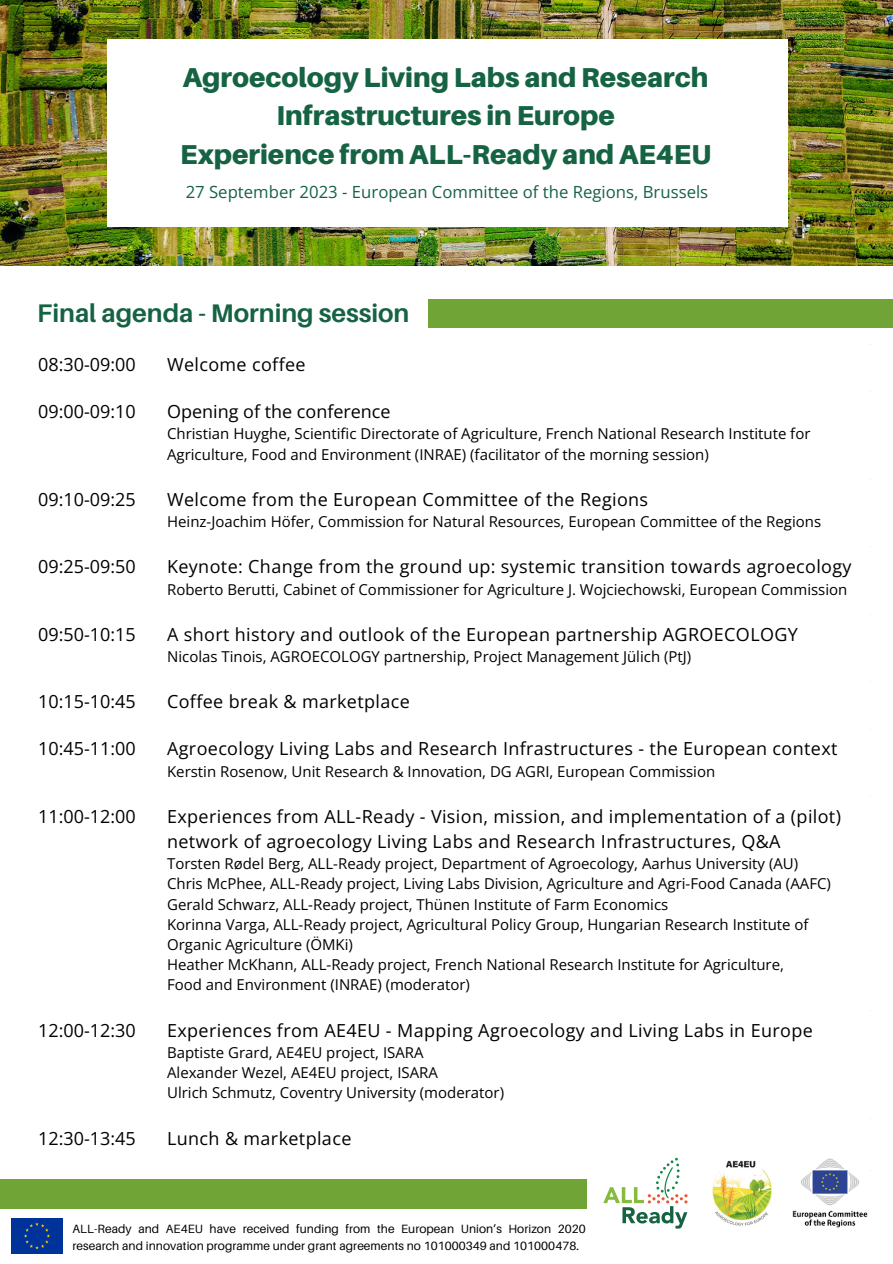
<style>
.page{position:relative;width:893px;height:1264px;background:#fff}
.page>*{position:absolute;margin:0;border:0;box-sizing:border-box;transform-origin:0 0}
.t1{font:900 27.3px/38.2px "Aileron";color:#156343;text-align:center}
.t2{font:700 25.5px "Aileron";color:#156343}
.t3{font:18px/24.8px "Open Sans";letter-spacing:.02em;color:#000}
.t4{font:18px "Open Sans";color:#000}
.t5{font:16.8px "Open Sans";color:#156343}
.t6{font:15px/20.2px "Open Sans";color:#000}
.t7{font:12px/17px "Aileron";letter-spacing:.005em;color:#000}
</style>
<div class="page">
<img style="left:0;top:0;width:892px;height:265px">
<img style="left:108px;top:39px;width:679px;height:187px">
<div style="left:428px;top:299px;width:464px;height:28px;background:#71a437"></div>
<div style="left:0;top:1179px;width:586px;height:29px;background:#71a437"></div>
<img style="left:11px;top:1218px;width:52px;height:35px">
<svg style="left:603px;top:1157px;width:84px;height:71px"></svg>
<img style="left:712px;top:1160px;width:60px;height:66px">
<img style="left:792px;top:1158px;width:79px;height:70px">
<p class="t1" style="left:183px;top:58px;width:527px">Agroecology Living Labs and Research<br>Infrastructures in Europe</p>
<p class="t1" style="left:180px;top:134px;width:532px">Experience from ALL-Ready and AE4EU</p>
<p class="t5" style="left:186px;top:180px;width:524px">27 September 2023 - European Committee of the Regions, Brussels</p>
<p class="t2" style="left:37px;top:297px;width:373px">Final agenda - Morning session</p>
<p class="t3" style="left:38px;top:351px;width:99px">08:30-09:00</p>
<p class="t3" style="left:167px;top:351px;width:140px">Welcome coffee</p>
<p class="t3" style="left:38px;top:398px;width:99px">09:00-09:10</p>
<p class="t4" style="left:167px;top:399px;width:225px">Opening of the conference</p>
<p class="t6" style="left:167px;top:423px;width:644px">Christian Huyghe, Scientific Directorate of Agriculture, French National Research Institute for<br>Agriculture, Food and Environment (INRAE) (facilitator of the morning session)</p>
<p class="t3" style="left:38px;top:486px;width:99px">09:10-09:25</p>
<p class="t3" style="left:167px;top:486px;width:482px">Welcome from the European Committee of the Regions</p>
<p class="t6" style="left:167px;top:511px;width:655px">Heinz-Joachim Höfer, Commission for Natural Resources, European Committee of the Regions</p>
<p class="t3" style="left:38px;top:554px;width:99px">09:25-09:50</p>
<p class="t3" style="left:167px;top:554px;width:686px">Keynote: Change from the ground up: systemic transition towards agroecology</p>
<p class="t6" style="left:167px;top:578px;width:681px">Roberto Berutti, Cabinet of Commissioner for Agriculture J. Wojciechowski, European Commission</p>
<p class="t3" style="left:38px;top:621px;width:99px">09:50-10:15</p>
<p class="t3" style="left:167px;top:621px;width:632px">A short history and outlook of the European partnership AGROECOLOGY</p>
<p class="t6" style="left:167px;top:646px;width:525px">Nicolas Tinois, AGROECOLOGY partnership, Project Management Jülich (PtJ)</p>
<p class="t3" style="left:38px;top:688px;width:99px">10:15-10:45</p>
<p class="t3" style="left:167px;top:688px;width:244px">Coffee break &amp; marketplace</p>
<p class="t3" style="left:38px;top:736px;width:99px">10:45-11:00</p>
<p class="t3" style="left:167px;top:736px;width:672px">Agroecology Living Labs and Research Infrastructures - the European context</p>
<p class="t6" style="left:167px;top:760px;width:549px">Kerstin Rosenow, Unit Research &amp; Innovation, DG AGRI, European Commission</p>
<p class="t3" style="left:38px;top:803px;width:99px">11:00-12:00</p>
<p class="t3" style="left:167px;top:803px;width:675px">Experiences from ALL-Ready - Vision, mission, and implementation of a (pilot) network of agroecology Living Labs and Research Infrastructures, Q&amp;A</p>
<p class="t6" style="left:167px;top:853px;width:632px">Torsten Rødel Berg, ALL-Ready project, Department of Agroecology, Aarhus University (AU)</p>
<p class="t6" style="left:167px;top:873px;width:665px">Chris McPhee, ALL-Ready project, Living Labs Division, Agriculture and Agri-Food Canada (AAFC)</p>
<p class="t6" style="left:167px;top:893px;width:502px">Gerald Schwarz, ALL-Ready project, Thünen Institute of Farm Economics</p>
<p class="t6" style="left:167px;top:913px;width:643px">Korinna Varga, ALL-Ready project, Agricultural Policy Group, Hungarian Research Institute of<br>Organic Agriculture (ÖMKi)</p>
<p class="t6" style="left:167px;top:954px;width:618px">Heather McKhann, ALL-Ready project, French National Research Institute for Agriculture,<br>Food and Environment (INRAE) (moderator)</p>
<p class="t3" style="left:38px;top:1017px;width:99px">12:00-12:30</p>
<p class="t3" style="left:167px;top:1017px;width:647px">Experiences from AE4EU - Mapping Agroecology and Living Labs in Europe</p>
<p class="t6" style="left:167px;top:1041px;width:258px">Baptiste Grard, AE4EU project, ISARA</p>
<p class="t6" style="left:167px;top:1062px;width:272px">Alexander Wezel, AE4EU project, ISARA</p>
<p class="t6" style="left:167px;top:1082px;width:338px">Ulrich Schmutz, Coventry University (moderator)</p>
<p class="t3" style="left:38px;top:1125px;width:99px">12:30-13:45</p>
<p class="t3" style="left:167px;top:1125px;width:186px">Lunch &amp; marketplace</p>
<p class="t7" style="left:73px;top:1219px;width:514px">ALL-Ready and AE4EU have received funding from the European Union’s Horizon 2020 research and innovation programme under grant agreements no 101000349 and 101000478.</p>
</div>
